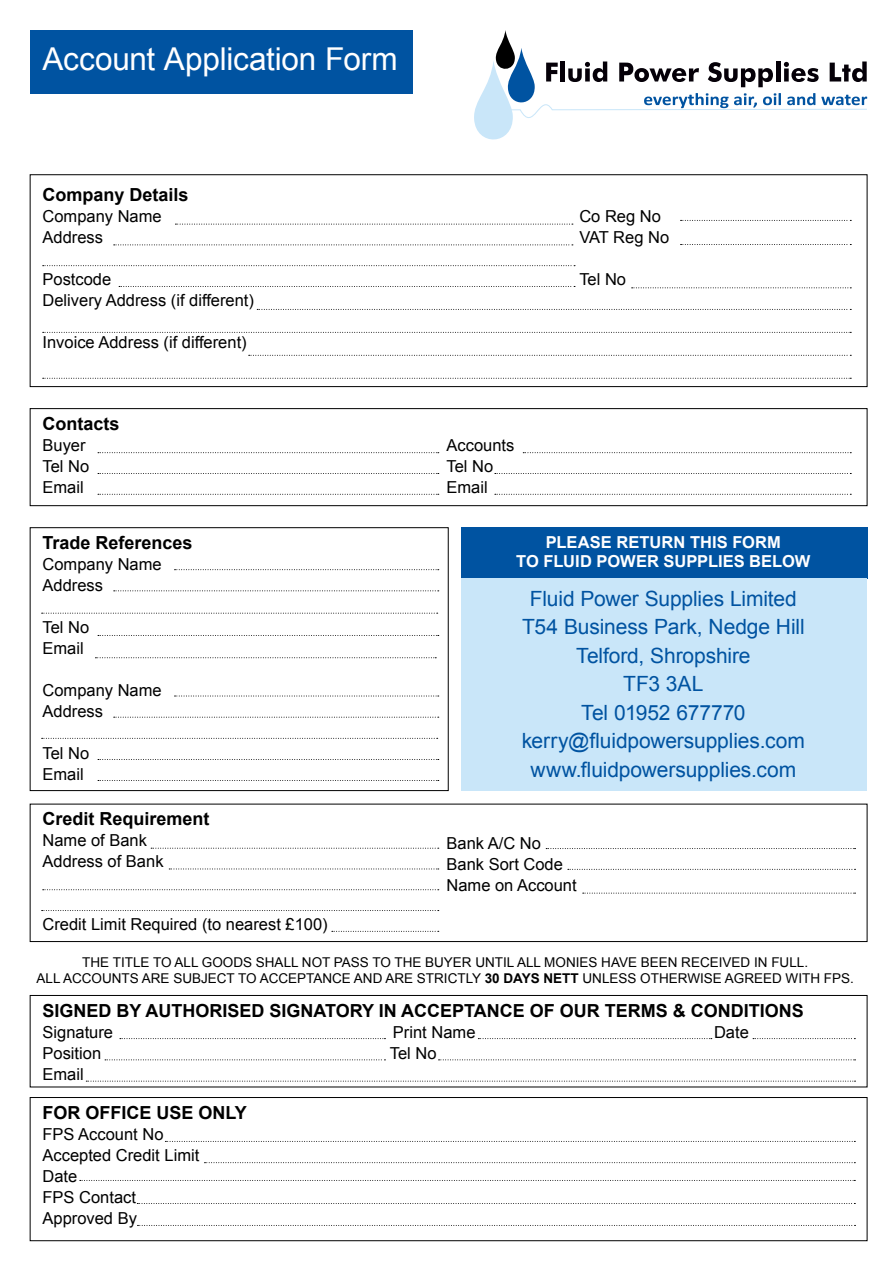
<style>
.page{position:relative;width:893px;height:1263px;background:#fff}
.page>*{position:absolute;margin:0;border:0;box-sizing:border-box;transform-origin:0 0}
.t1{font:31.5px "Arial";letter-spacing:-.005em;color:#fff}
.t2{font:21px/28.5px "Arial";letter-spacing:-.005em;color:#0053a1;text-align:center}
.t3{font:700 18px "Arial";color:#000}
.t4{font:16.5px/21px "Arial";color:#000}
.t5{font:700 16.5px/19.8px "Arial";color:#fff;text-align:center}
.t6{font:13.5px/16.2px "Arial";color:#000;text-align:center}
.s1{font-weight:700}
</style>
<div class="page">
<div style="left:30px;top:30px;width:382px;height:64px;background:#0053a1"></div>
<svg style="left:175px;top:224px;width:398px;height:1px"></svg>
<svg style="left:114px;top:244px;width:459px;height:1px"></svg>
<svg style="left:43px;top:265px;width:532px;height:1px"></svg>
<svg style="left:119px;top:286px;width:456px;height:1px"></svg>
<svg style="left:257px;top:309px;width:594px;height:1px"></svg>
<svg style="left:43px;top:332px;width:808px;height:1px"></svg>
<svg style="left:249px;top:355px;width:602px;height:1px"></svg>
<svg style="left:43px;top:378px;width:808px;height:1px"></svg>
<svg style="left:632px;top:287px;width:219px;height:1px"></svg>
<svg style="left:681px;top:244px;width:170px;height:1px"></svg>
<svg style="left:681px;top:220px;width:170px;height:1px"></svg>
<div style="left:30px;top:174px;width:837px;height:213px;border:1px solid #000"></div>
<svg style="left:98px;top:452px;width:341px;height:1px"></svg>
<svg style="left:98px;top:473px;width:341px;height:1px"></svg>
<svg style="left:98px;top:494px;width:341px;height:1px"></svg>
<div style="left:30px;top:408px;width:837px;height:98px;border:1px solid #000"></div>
<svg style="left:523px;top:452px;width:328px;height:1px"></svg>
<svg style="left:495px;top:473px;width:356px;height:1px"></svg>
<svg style="left:495px;top:494px;width:356px;height:1px"></svg>
<svg style="left:114px;top:590px;width:325px;height:1px"></svg>
<svg style="left:42px;top:613px;width:396px;height:1px"></svg>
<div style="left:30px;top:527px;width:419px;height:264px;border:1px solid #000"></div>
<div style="left:461px;top:527px;width:406px;height:51px;background:#0053a1"></div>
<div style="left:462px;top:578px;width:405px;height:212px;background:#c9e6f9"></div>
<svg style="left:98px;top:635px;width:341px;height:1px"></svg>
<svg style="left:175px;top:569px;width:264px;height:1px"></svg>
<svg style="left:114px;top:717px;width:325px;height:1px"></svg>
<svg style="left:42px;top:738px;width:396px;height:1px"></svg>
<svg style="left:98px;top:759px;width:341px;height:1px"></svg>
<svg style="left:175px;top:696px;width:264px;height:1px"></svg>
<svg style="left:95px;top:657px;width:341px;height:1px"></svg>
<svg style="left:98px;top:780px;width:341px;height:1px"></svg>
<svg style="left:151px;top:848px;width:288px;height:1px"></svg>
<svg style="left:169px;top:868px;width:270px;height:1px"></svg>
<svg style="left:43px;top:889px;width:396px;height:1px"></svg>
<div style="left:30px;top:804px;width:837px;height:138px;border:1px solid #000"></div>
<svg style="left:546px;top:848px;width:309px;height:1px"></svg>
<svg style="left:332px;top:931px;width:107px;height:1px"></svg>
<svg style="left:42px;top:910px;width:397px;height:1px"></svg>
<svg style="left:568px;top:869px;width:287px;height:1px"></svg>
<svg style="left:583px;top:893px;width:272px;height:1px"></svg>
<div style="left:30px;top:995px;width:837px;height:92px;border:1px solid #000"></div>
<svg style="left:105px;top:1059px;width:280px;height:1px"></svg>
<svg style="left:120px;top:1038px;width:265px;height:1px"></svg>
<svg style="left:86px;top:1081px;width:769px;height:1px"></svg>
<svg style="left:439px;top:1059px;width:416px;height:1px"></svg>
<svg style="left:478px;top:1038px;width:234px;height:1px"></svg>
<svg style="left:753px;top:1038px;width:102px;height:1px"></svg>
<div style="left:30px;top:1097px;width:837px;height:144px;border:1px solid #000"></div>
<svg style="left:204px;top:1162px;width:651px;height:1px"></svg>
<svg style="left:165px;top:1141px;width:690px;height:1px"></svg>
<svg style="left:80px;top:1180px;width:775px;height:1px"></svg>
<svg style="left:137px;top:1203px;width:718px;height:1px"></svg>
<svg style="left:137px;top:1225px;width:718px;height:1px"></svg>
<svg style="left:474px;top:30px;width:393px;height:110px"></svg>
<h1 class="t1" style="left:43px;top:38px;width:357px">Account Application Form</h1>
<p class="t3" style="left:43px;top:183px;width:148px">Company Details</p>
<p class="t4" style="left:43px;top:206px;width:121px">Company Name<br>Address</p>
<p class="t4" style="left:43px;top:269px;width:213px">Postcode<br>Delivery Address (if different)</p>
<p class="t4" style="left:43px;top:332px;width:206px">Invoice Address (if different)</p>
<p class="t3" style="left:43px;top:412px;width:79px">Contacts</p>
<p class="t4" style="left:43px;top:435px;width:48px">Buyer<br>Tel No<br>Email</p>
<p class="t4" style="left:446px;top:435px;width:69px">Accounts<br>Tel No<br>Email</p>
<p class="t4" style="left:579px;top:206px;width:91px">Co Reg No<br>VAT Reg No</p>
<p class="t4" style="left:579px;top:269px;width:48px">Tel No</p>
<p class="t3" style="left:43px;top:530px;width:152px">Trade References</p>
<p class="t4" style="left:43px;top:553px;width:121px">Company Name<br>Address</p>
<p class="t4" style="left:43px;top:616px;width:48px">Tel No<br>Email</p>
<p class="t4" style="left:43px;top:679px;width:121px">Company Name<br>Address</p>
<p class="t4" style="left:43px;top:742px;width:48px">Tel No<br>Email</p>
<p class="t3" style="left:43px;top:807px;width:169px">Credit Requirement</p>
<p class="t4" style="left:43px;top:830px;width:123px">Name of Bank<br>Address of Bank</p>
<p class="t4" style="left:43px;top:914px;width:287px">Credit Limit Required (to nearest £100)</p>
<p class="t5" style="left:516px;top:532px;width:296px">PLEASE RETURN THIS FORM<br>TO FLUID POWER SUPPLIES BELOW</p>
<p class="t2" style="left:522px;top:584px;width:285px">Fluid Power Supplies Limited<br>T54 Business Park, Nedge Hill<br>Telford, Shropshire<br>TF3 3AL<br>Tel 01952 677770 kerry@fluidpowersupplies.com www.fluidpowersupplies.com</p>
<p class="t4" style="left:446px;top:833px;width:132px">Bank A/C No<br>Bank Sort Code<br>Name on Account</p>
<p class="t6" style="left:37px;top:954px;width:819px">THE TITLE TO ALL GOODS SHALL NOT PASS TO THE BUYER UNTIL ALL MONIES HAVE BEEN RECEIVED IN FULL.<br>ALL ACCOUNTS ARE SUBJECT TO ACCEPTANCE AND ARE STRICTLY <span class="s1">30 DAYS NETT</span> UNLESS OTHERWISE AGREED WITH FPS.</p>
<p class="t3" style="left:43px;top:998px;width:763px">SIGNED BY AUTHORISED SIGNATORY IN ACCEPTANCE OF OUR TERMS &amp; CONDITIONS</p>
<p class="t4" style="left:43px;top:1021px;width:72px">Signature</p>
<p class="t4" style="left:393px;top:1021px;width:84px">Print Name</p>
<p class="t4" style="left:714px;top:1021px;width:36px">Date</p>
<p class="t4" style="left:43px;top:1042px;width:60px">Position</p>
<p class="t4" style="left:390px;top:1042px;width:48px">Tel No</p>
<p class="t4" style="left:43px;top:1063px;width:43px">Email</p>
<p class="t3" style="left:43px;top:1100px;width:206px">FOR OFFICE USE ONLY</p>
<p class="t4" style="left:43px;top:1123px;width:158px">FPS Account No<br>Accepted Credit Limit<br>Date<br>FPS Contact<br>Approved By</p>
</div>
